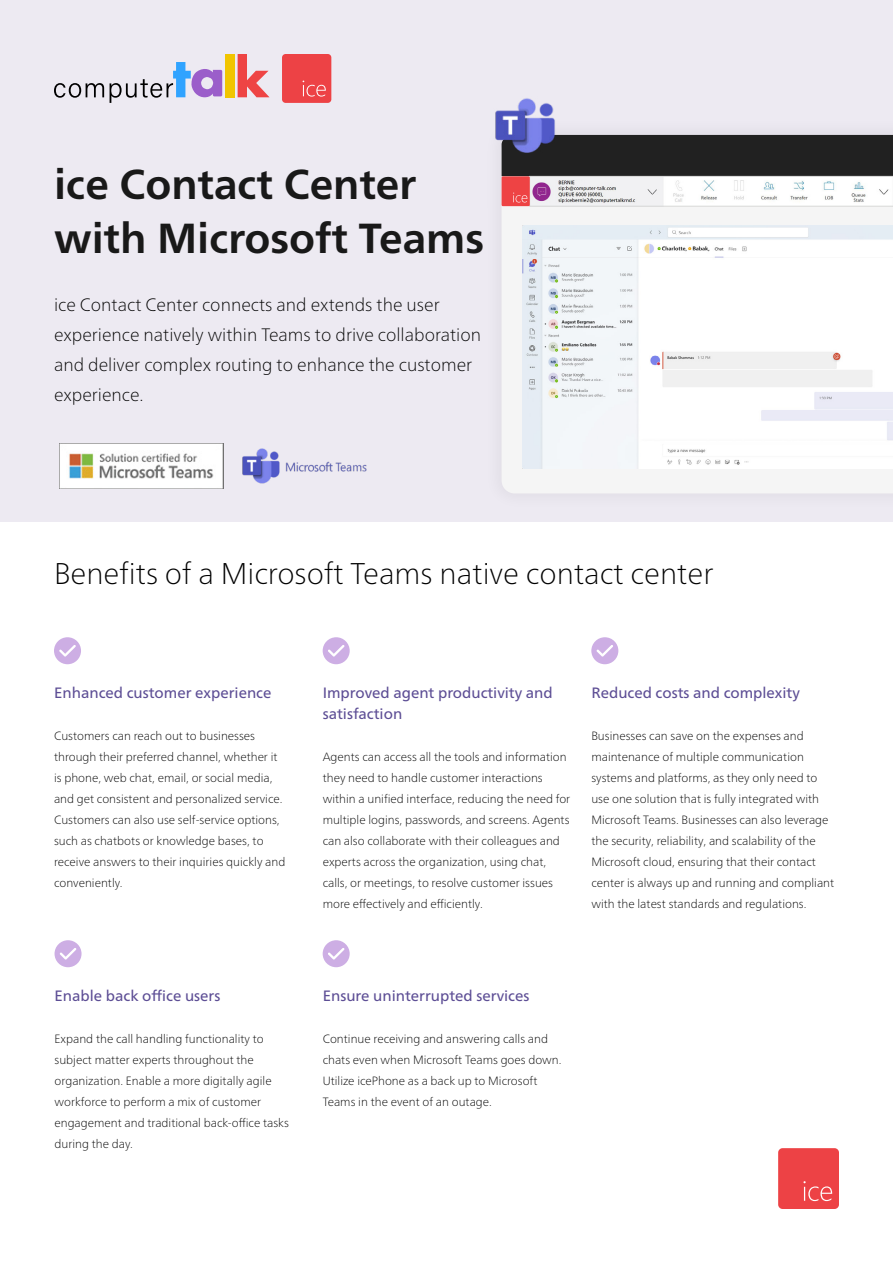
<style>
.page{position:relative;width:893px;height:1263px;background:#fff}
.page>*{position:absolute;margin:0;border:0;box-sizing:border-box;transform-origin:0 0}
.t1{font:700 42px/54px "Frutiger Neue LT Pro";color:#191919}
.t2{font:100 30px "Frutiger Neue LT Pro";color:#000}
.t3{font:100 18px/30px "Frutiger Neue LT Pro";color:#000}
.t4{font:15px/21px "Frutiger Neue LT Pro";color:#5d4e95}
.t5{font:100 12px/21px "Frutiger Neue LT Pro";color:#000}
</style>
<div class="page">
<div style="left:0;top:0;width:893px;height:522px;background:#edeaf2"></div>
<div style="left:778px;top:1148px;width:61px;height:61px;background:#ed4245;border-radius:4px"></div>
<svg style="left:803px;top:1181px;width:29px;height:20px"></svg>
<img style="left:59px;top:443px;width:164px;height:45px">
<img style="left:242px;top:448px;width:125px;height:36px">
<div style="left:54px;top:637px;width:27px;height:27px;background:#cdaee4;border-radius:50%"></div>
<svg style="left:59px;top:645px;width:17px;height:12px"></svg>
<div style="left:323px;top:637px;width:27px;height:27px;background:#cdaee4;border-radius:50%"></div>
<svg style="left:328px;top:645px;width:17px;height:12px"></svg>
<div style="left:591px;top:637px;width:27px;height:27px;background:#cdaee4;border-radius:50%"></div>
<svg style="left:596px;top:645px;width:17px;height:12px"></svg>
<div style="left:55px;top:940px;width:27px;height:27px;background:#cdaee4;border-radius:50%"></div>
<svg style="left:60px;top:948px;width:16px;height:12px"></svg>
<div style="left:323px;top:940px;width:27px;height:27px;background:#cdaee4;border-radius:50%"></div>
<svg style="left:328px;top:948px;width:17px;height:12px"></svg>
<svg style="left:54px;top:62px;width:168px;height:41px"></svg>
<svg style="left:238px;top:54px;width:31px;height:43px"></svg>
<div style="left:225px;top:54px;width:9px;height:43px;background:#f1c500"></div>
<div style="left:282px;top:54px;width:49px;height:49px;background:#ed4245;border-radius:4px"></div>
<svg style="left:303px;top:81px;width:23px;height:16px"></svg>
<div style="left:502px;top:206px;width:391px;height:287px;background:#f5f5f5"></div>
<svg style="left:502px;top:135px;width:391px;height:71px;background:#7b7577"></svg>
<img style="left:523px;top:226px;width:370px;height:242px">
<img style="left:495px;top:98px;width:62px;height:62px">
<h1 class="t1" style="left:54px;top:157px;width:432px">ice Contact Center with Microsoft Teams</h1>
<h3 class="t3" style="left:54px;top:289px;width:429px">ice Contact Center connects and extends the user experience natively within Teams to drive collaboration and deliver complex routing to enhance the customer experience.</h3>
<h2 class="t2" style="left:54px;top:555px;width:661px">Benefits of a Microsoft Teams native contact center</h2>
<p class="t4" style="left:54px;top:682px;width:219px">Enhanced customer experience</p>
<p class="t5" style="left:54px;top:725px;width:233px">Customers can reach out to businesses through their preferred channel, whether it is phone, web chat, email, or social media, and get consistent and personalized service.<br>Customers can also use self-service options, such as chatbots or knowledge bases, to receive answers to their inquiries quickly and conveniently.</p>
<p class="t4" style="left:55px;top:985px;width:167px">Enable back office users</p>
<p class="t5" style="left:55px;top:1028px;width:236px">Expand the call handling functionality to subject matter experts throughout the organization. Enable a more digitally agile workforce to perform a mix of customer engagement and traditional back-office tasks during the day.</p>
<p class="t4" style="left:323px;top:682px;width:232px">Improved agent productivity and satisfaction</p>
<p class="t5" style="left:323px;top:746px;width:249px">Agents can access all the tools and information they need to handle customer interactions within a unified interface, reducing the need for multiple logins, passwords, and screens. Agents can also collaborate with their colleagues and experts across the organization, using chat, calls, or meetings, to resolve customer issues more effectively and efficiently.</p>
<p class="t4" style="left:591px;top:682px;width:210px">Reduced costs and complexity</p>
<p class="t5" style="left:591px;top:725px;width:244px">Businesses can save on the expenses and maintenance of multiple communication systems and platforms, as they only need to use one solution that is fully integrated with Microsoft Teams. Businesses can also leverage the security, reliability, and scalability of the Microsoft cloud, ensuring that their contact center is always up and running and compliant with the latest standards and regulations.</p>
<p class="t4" style="left:323px;top:985px;width:208px">Ensure uninterrupted services</p>
<p class="t5" style="left:323px;top:1028px;width:240px">Continue receiving and answering calls and chats even when Microsoft Teams goes down.<br>Utilize icePhone as a back up to Microsoft Teams in the event of an outage.</p>
</div>
